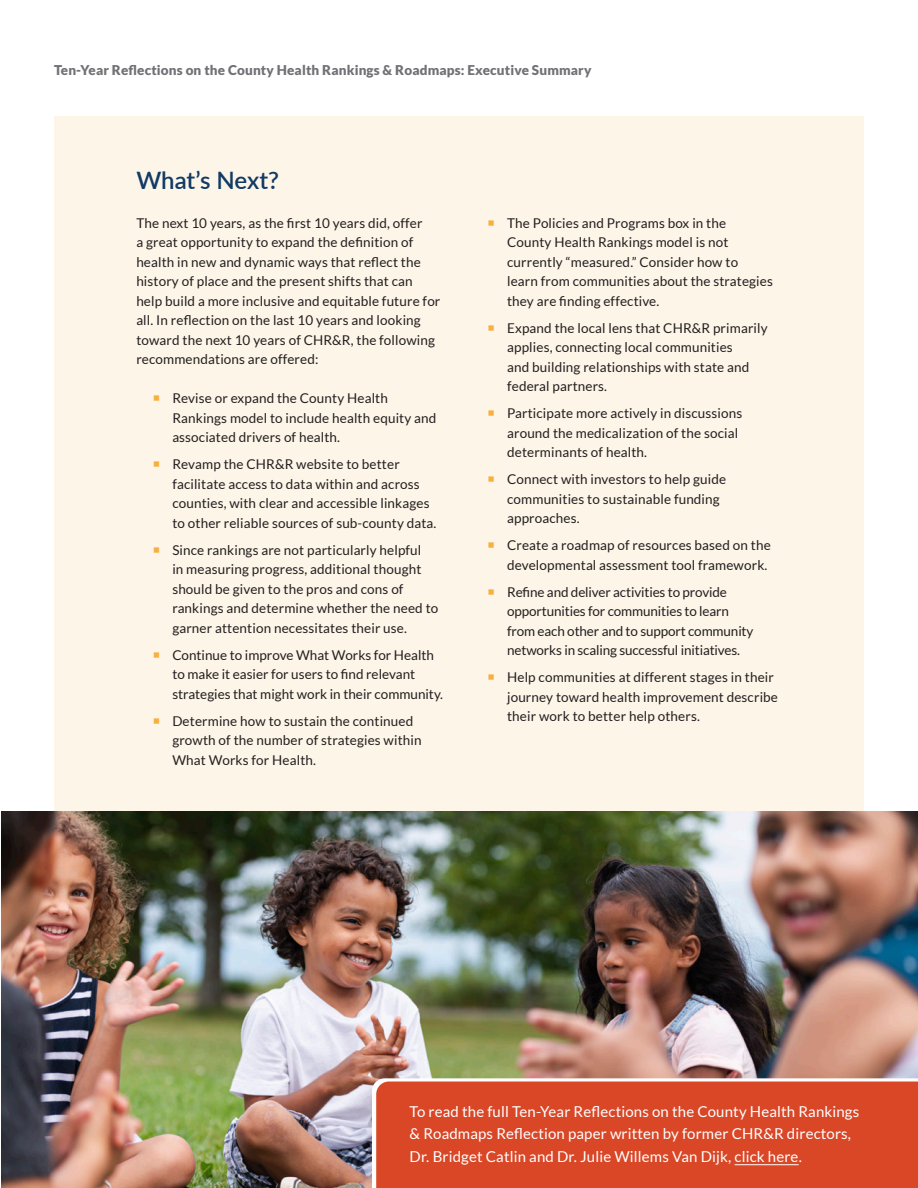
<style>
.page{position:relative;width:918px;height:1188px;background:#fff}
.page>*{position:absolute;margin:0;border:0;box-sizing:border-box;transform-origin:0 0}
.t1{font:600 24px "Lato";letter-spacing:-.005em;color:#113a64}
.body{font:15px/22.5px "Lato";letter-spacing:.01em;color:#fff}
.body-2{font:13.5px/19.5px "Lato";letter-spacing:.01em;color:#231f20}
.body-3{font:13.5px/19.5px "Lato";letter-spacing:-.01em;color:#231f20}
.t2{font:900 13.5px "Lato";letter-spacing:.01em;color:#717074}
</style>
<div class="page">
<div style="left:54px;top:116px;width:810px;height:694px;background:#fdf5e8"></div>
<img style="left:2px;top:811px;width:916px;height:377px">
<svg style="left:372px;top:1078px;width:546px;height:110px"></svg>
<div style="left:376px;top:1082px;width:542px;height:106px;background:#d94727"></div>
<hr style="left:735px;top:1164px;width:64px;height:1px;background:#fff">
<p class="t2" style="left:54px;top:62px;width:539px">Ten-Year Reflections on the County Health Rankings &amp; Roadmaps: Executive Summary</p>
<p class="t1" style="left:136px;top:163px;width:144px">What’s Next?</p>
<p class="body-2" style="left:136px;top:213px;width:306px">The next 10 years, as the first 10 years did, offer<br>a great opportunity to expand the definition of health in new and dynamic ways that reflect the history of place and the present shifts that can help build a more inclusive and equitable future for all. In reflection on the last 10 years and looking toward the next 10 years of CHR&amp;R, the following recommendations are offered:</p>
<p class="body-2" style="left:172px;top:389px;width:266px">Revise or expand the County Health<br>Rankings model to include health equity and associated drivers of health.</p>
<p class="body-2" style="left:172px;top:455px;width:266px">Revamp the CHR&amp;R website to better facilitate access to data within and across counties, with clear and accessible linkages to other reliable sources of sub-county data.</p>
<p class="body-2" style="left:172px;top:540px;width:268px">Since rankings are not particularly helpful<br>in measuring progress, additional thought should be given to the pros and cons of rankings and determine whether the need to garner attention necessitates their use.</p>
<p class="body-2" style="left:172px;top:645px;width:272px">Continue to improve What Works for Health to make it easier for users to find relevant strategies that might work in their community.</p>
<p class="body-2" style="left:172px;top:711px;width:251px">Determine how to sustain the continued growth of the number of strategies within<br>What Works for Health.</p>
<p class="body-2" style="left:507px;top:213px;width:267px">The Policies and Programs box in the County Health Rankings model is not currently “measured.” Consider how to<br>learn from communities about the strategies they are finding effective.</p>
<p class="body-2" style="left:507px;top:318px;width:262px">Expand the local lens that CHR&amp;R primarily applies, connecting local communities<br>and building relationships with state and federal partners.</p>
<p class="body-2" style="left:507px;top:404px;width:237px">Participate more actively in discussions around the medicalization of the social determinants of health.</p>
<p class="body-2" style="left:507px;top:470px;width:221px">Connect with investors to help guide communities to sustainable funding approaches.</p>
<p class="body-2" style="left:507px;top:536px;width:265px">Create a roadmap of resources based on the developmental assessment tool framework.</p>
<p class="body-3" style="left:507px;top:582px;width:248px">Refine and deliver activities to provide opportunities for communities to learn from each other and to support community networks in scaling successful initiatives.</p>
<p class="body-2" style="left:507px;top:668px;width:272px">Help communities at different stages in their journey toward health improvement describe their work to better help others.</p>
<p class="body" style="left:410px;top:1100px;width:451px">To read the full Ten-Year Reflections on the County Health Rankings &amp; Roadmaps Reflection paper written by former CHR&amp;R directors,<br>Dr. Bridget Catlin and Dr. Julie Willems Van Dijk, click here.</p>
</div>
